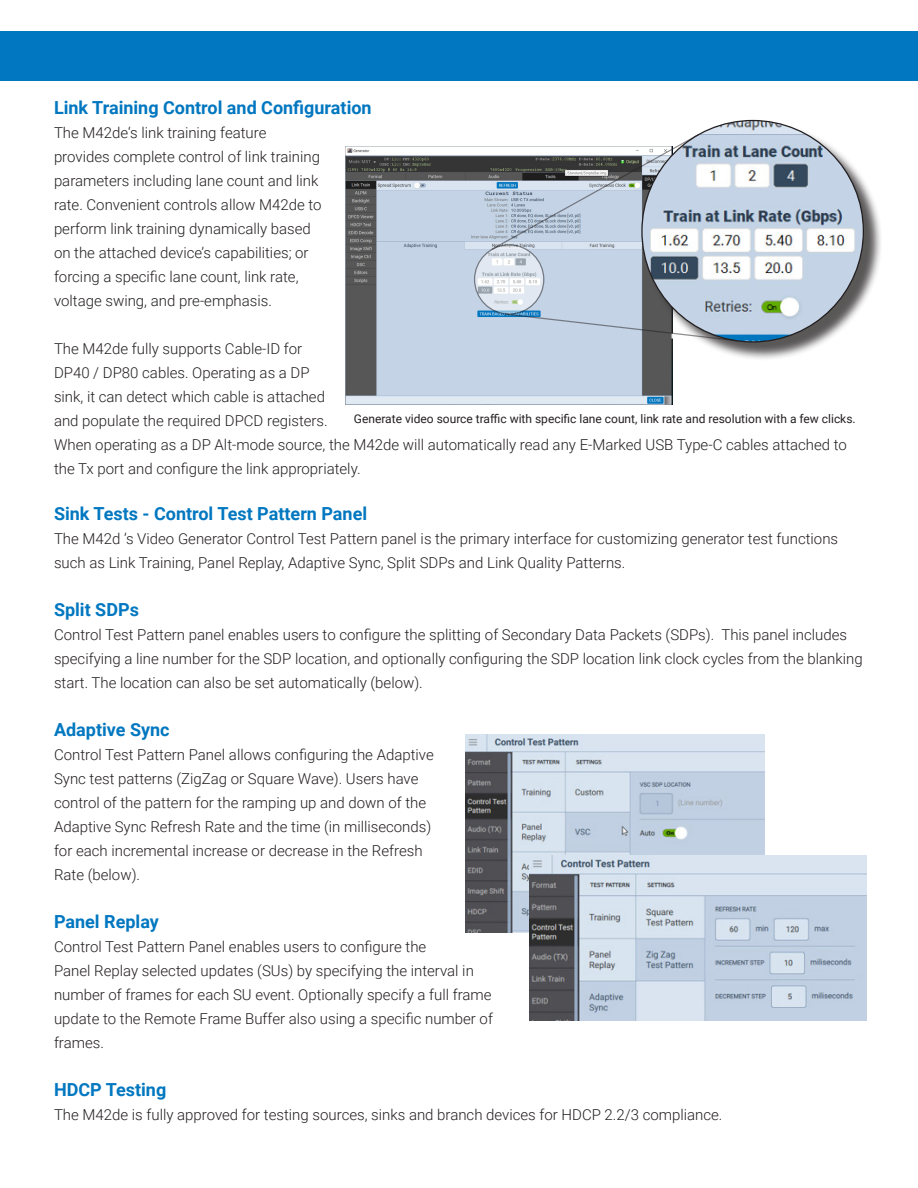
<style>
.page{position:relative;width:918px;height:1188px;background:#fff}
.page>*{position:absolute;margin:0;border:0;box-sizing:border-box;transform-origin:0 0}
.t1{font:700 18px "Roboto";color:#0077c0}
.t2{font:300 15px/24px "Roboto";color:#231f20}
.t3{font:12px "Roboto";color:#231f20}
</style>
<div class="page">
<div style="left:0;top:31px;width:918px;height:50px;background:#0077c0"></div>
<img style="left:346px;top:148px;width:327px;height:257px">
<div style="left:644px;top:122px;width:238px;height:239px;background:#231f20;opacity:.75"></div>
<img style="left:642px;top:121px;width:221px;height:221px;border-radius:111px">
<svg style="left:475px;top:245px;width:69px;height:69px;fill:#e1e8f2"></svg>
<svg style="left:490px;top:133px;width:210px;height:118px"></svg>
<svg style="left:504px;top:313px;width:234px;height:29px"></svg>
<img style="left:465px;top:734px;width:299px;height:198px">
<img style="left:529px;top:856px;width:338px;height:164px">
<p class="t1" style="left:54px;top:95px;width:319px">Link Training Control and Configuration</p>
<p class="t2" style="left:54px;top:120px;width:269px">The M42de‘s link training feature provides complete control of link training parameters including lane count and link rate. Convenient controls allow M42de to perform link training dynamically based on the attached device’s capabilities; or forcing a specific lane count, link rate, voltage swing, and pre-emphasis.</p>
<p class="t2" style="left:54px;top:336px;width:794px">The M42de fully supports Cable-ID for<br>DP40 / DP80 cables. Operating as a DP<br>sink, it can detect which cable is attached<br>and populate the required DPCD registers.<br>When operating as a DP Alt-mode source, the M42de will automatically read any E-Marked USB Type-C cables attached to the Tx port and configure the link appropriately.</p>
<p class="t1" style="left:54px;top:501px;width:315px">Sink Tests - Control Test Pattern Panel</p>
<p class="t2" style="left:54px;top:526px;width:786px">The M42d ’s Video Generator Control Test Pattern panel is the primary interface for customizing generator test functions such as Link Training, Panel Replay, Adaptive Sync, Split SDPs and Link Quality Patterns.</p>
<p class="t1" style="left:54px;top:597px;width:86px">Split SDPs</p>
<p class="t2" style="left:54px;top:622px;width:810px">Control Test Pattern panel enables users to configure the splitting of Secondary Data Packets (SDPs). This panel includes specifying a line number for the SDP location, and optionally configuring the SDP location link clock cycles from the blanking start. The location can also be set automatically (below).</p>
<p class="t1" style="left:54px;top:717px;width:117px">Adaptive Sync</p>
<p class="t2" style="left:54px;top:742px;width:381px">Control Test Pattern Panel allows configuring the Adaptive Sync test patterns (ZigZag or Square Wave). Users have control of the pattern for the ramping up and down of the Adaptive Sync Refresh Rate and the time (in milliseconds) for each incremental increase or decrease in the Refresh Rate (below).</p>
<p class="t1" style="left:54px;top:909px;width:106px">Panel Replay</p>
<p class="t2" style="left:54px;top:934px;width:440px">Control Test Pattern Panel enables users to configure the<br>Panel Replay selected updates (SUs) by specifying the interval in number of frames for each SU event. Optionally specify a full frame update to the Remote Frame Buffer also using a specific number of frames.</p>
<p class="t1" style="left:54px;top:1077px;width:114px">HDCP Testing</p>
<p class="t2" style="left:54px;top:1102px;width:670px">The M42de is fully approved for testing sources, sinks and branch devices for HDCP 2.2/3 compliance.</p>
<p class="t3" style="left:354px;top:410px;width:503px">Generate video source traffic with specific lane count, link rate and resolution with a few clicks.</p>
</div>
